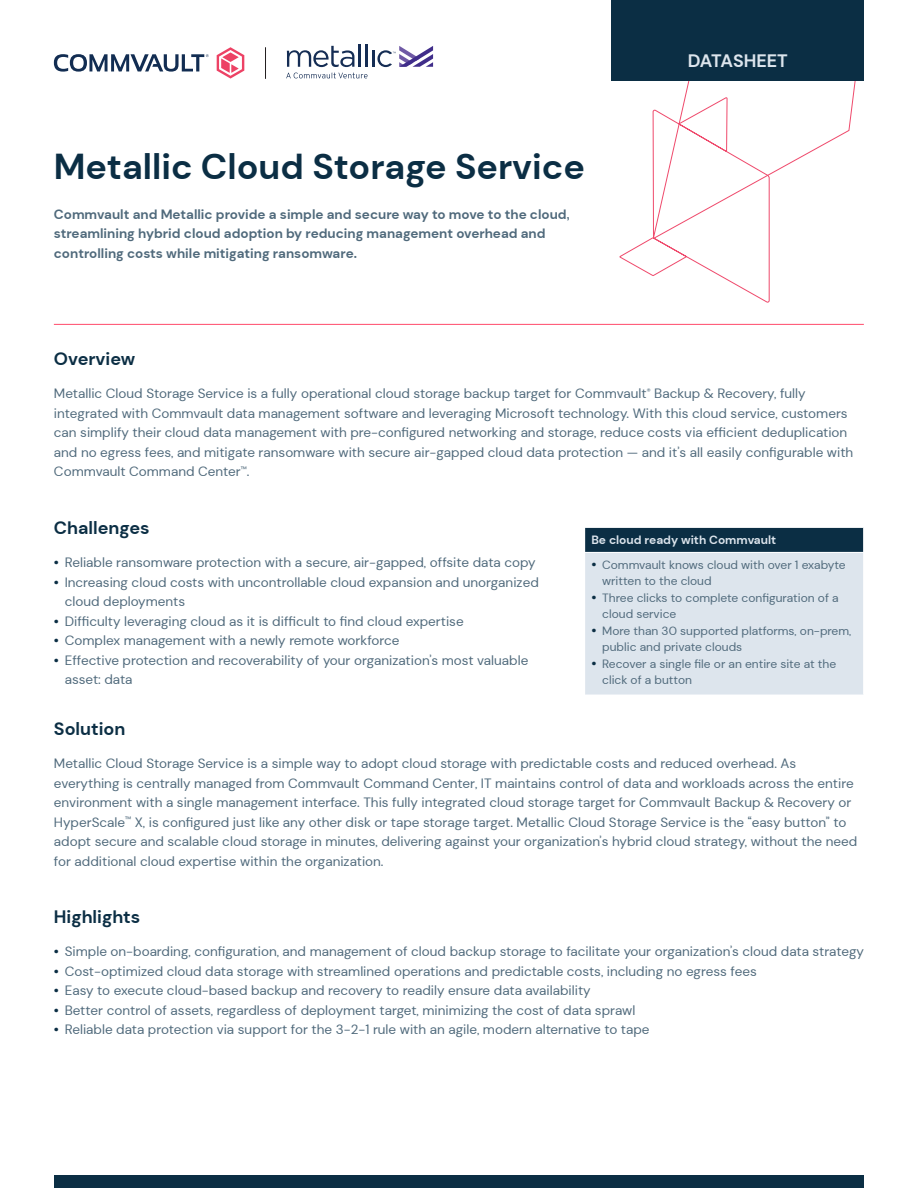
<style>
.page{position:relative;width:918px;height:1188px;background:#fff}
.page>*{position:absolute;margin:0;border:0;box-sizing:border-box;transform-origin:0 0}
.t1{font:700 36px "DM Sans";color:#0b2e44}
.t2{font:700 18px "DM Sans";color:#0b2e44}
.t3{font:700 18px "DM Sans";color:#dde5ed}
.t4{font:13.5px/19.5px "DM Sans";color:#4f697b}
.t5{font:700 13.5px/19.5px "DM Sans";color:#4f697b}
.t6{font:12px/16.5px "DM Sans";color:#4f697b}
.t7{font:700 12px "DM Sans";color:#dde5ed}
.s1{font-weight:700;color:#0b2e44}
.s2{font-weight:700;font-size:13.5px;color:#0b2e44}
</style>
<div class="page">
<svg style="left:770px;top:81px;width:86px;height:94px"></svg>
<svg style="left:619px;top:81px;width:151px;height:221px"></svg>
<div style="left:612px;top:0;width:252px;height:81px;background:#0b2e44"></div>
<svg style="left:54px;top:54px;width:155px;height:18px"></svg>
<svg style="left:217px;top:47px;width:27px;height:32px"></svg>
<hr style="left:54px;top:324px;width:810px;height:1px;background:#ff4a6a">
<div style="left:54px;top:1175px;width:810px;height:13px;background:#0b2e44"></div>
<hr style="left:265px;top:47px;width:1px;height:32px;background:#231f20">
<hr style="left:358px;top:44px;width:3px;height:23px;background:#152d54">
<hr style="left:365px;top:44px;width:3px;height:23px;background:#152d54">
<svg style="left:287px;top:46px;width:67px;height:21px"></svg>
<svg style="left:286px;top:73px;width:82px;height:5px"></svg>
<svg style="left:372px;top:46px;width:61px;height:21px"></svg>
<div style="left:585px;top:527px;width:279px;height:25px;background:#0b2e44"></div>
<div style="left:585px;top:552px;width:279px;height:143px;background:#dde5ed"></div>
<hr style="left:863px;top:553px;width:1px;height:142px;background:#fff">
<hr style="left:584px;top:527px;width:280px;height:1px;background:#fff">
<svg style="left:863px;top:528px;width:1px;height:24px"></svg>
<hr style="left:584px;top:552px;width:280px;height:1px;background:#fff">
<h1 class="t1" style="left:54px;top:144px;width:533px">Metallic Cloud Storage Service</h1>
<p class="t5" style="left:54px;top:204px;width:517px">Commvault and Metallic provide a simple and secure way to move to the cloud, streamlining hybrid cloud adoption by reducing management overhead and controlling costs while mitigating ransomware.</p>
<h2 class="t3" style="left:688px;top:50px;width:102px">DATASHEET</h2>
<h2 class="t2" style="left:54px;top:348px;width:83px">Overview</h2>
<p class="t4" style="left:54px;top:384px;width:801px">Metallic Cloud Storage Service is a fully operational cloud storage backup target for Commvault<sup>®</sup> Backup &amp; Recovery, fully integrated with Commvault data management software and leveraging Microsoft technology. With this cloud service, customers can simplify their cloud data management with pre-configured networking and storage, reduce costs via efficient deduplication and no egress fees, and mitigate ransomware with secure air-gapped cloud data protection — and it’s all easily configurable with Commvault Command Center<sup>™</sup>.</p>
<h2 class="t2" style="left:54px;top:517px;width:97px">Challenges</h2>
<p class="t4" style="left:54px;top:553px;width:483px"><span class="s1">•</span> Reliable ransomware protection with a secure, air-gapped, offsite data copy</p>
<p class="t4" style="left:65px;top:572px;width:476px;text-indent:-11px"><span class="s1">•</span> Increasing cloud costs with uncontrollable cloud expansion and unorganized cloud deployments</p>
<p class="t4" style="left:54px;top:611px;width:411px"><span class="s1">•</span> Difficulty leveraging cloud as it is difficult to find cloud expertise</p>
<p class="t4" style="left:54px;top:631px;width:347px"><span class="s1">•</span> Complex management with a newly remote workforce</p>
<p class="t4" style="left:65px;top:650px;width:465px;text-indent:-11px"><span class="s1">•</span> Effective protection and recoverability of your organization’s most valuable asset: data</p>
<h2 class="t2" style="left:54px;top:718px;width:73px">Solution</h2>
<p class="t4" style="left:54px;top:754px;width:805px">Metallic Cloud Storage Service is a simple way to adopt cloud storage with predictable costs and reduced overhead. As everything is centrally managed from Commvault Command Center, IT maintains control of data and workloads across the entire environment with a single management interface. This fully integrated cloud storage target for Commvault Backup &amp; Recovery or HyperScale<sup>™</sup> X, is configured just like any other disk or tape storage target. Metallic Cloud Storage Service is the “easy button” to adopt secure and scalable cloud storage in minutes, delivering against your organization’s hybrid cloud strategy, without the need for additional cloud expertise within the organization.</p>
<p class="t7" style="left:591px;top:532px;width:186px">Be cloud ready with Commvault</p>
<p class="t6" style="left:602px;top:556px;width:245px;text-indent:-11px"><span class="s2">•</span> Commvault knows cloud with over 1 exabyte written to the cloud</p>
<p class="t6" style="left:602px;top:589px;width:238px;text-indent:-11px"><span class="s2">•</span> Three clicks to complete configuration of a cloud service</p>
<p class="t6" style="left:602px;top:622px;width:251px;text-indent:-11px"><span class="s2">•</span> More than 30 supported platforms, on-prem, public and private clouds</p>
<p class="t6" style="left:602px;top:655px;width:235px;text-indent:-11px"><span class="s2">•</span> Recover a single file or an entire site at the click of a button</p>
<h2 class="t2" style="left:54px;top:906px;width:88px">Highlights</h2>
<p class="t4" style="left:54px;top:942px;width:812px"><span class="s1">•</span> Simple on-boarding, configuration, and management of cloud backup storage to facilitate your organization’s cloud data strategy</p>
<p class="t4" style="left:54px;top:961px;width:704px"><span class="s1">•</span> Cost-optimized cloud data storage with streamlined operations and predictable costs, including no egress fees</p>
<p class="t4" style="left:54px;top:981px;width:538px"><span class="s1">•</span> Easy to execute cloud-based backup and recovery to readily ensure data availability</p>
<p class="t4" style="left:54px;top:1000px;width:583px"><span class="s1">•</span> Better control of assets, regardless of deployment target, minimizing the cost of data sprawl</p>
<p class="t4" style="left:54px;top:1020px;width:597px"><span class="s1">•</span> Reliable data protection via support for the 3-2-1 rule with an agile, modern alternative to tape</p>
</div>
